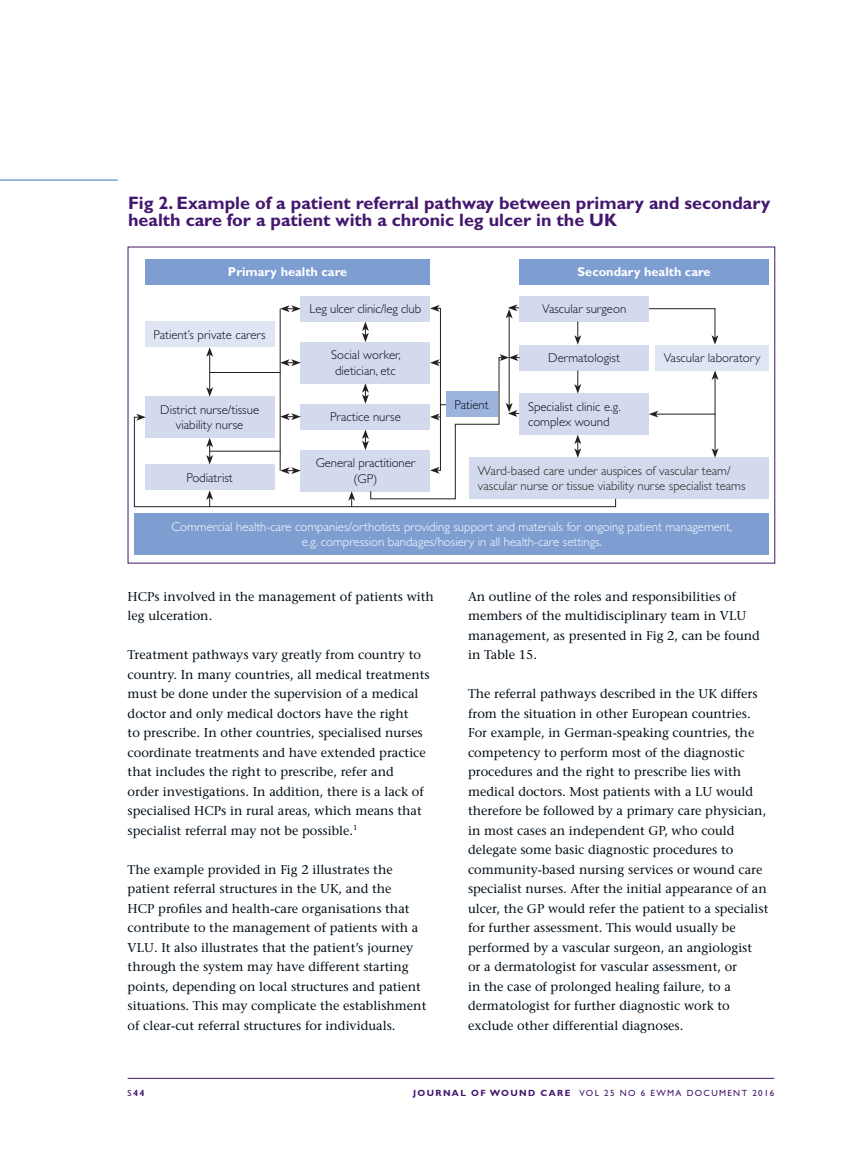
<style>
.page{position:relative;width:851px;height:1149px;background:#fff}
.page>*{position:absolute;margin:0;border:0;box-sizing:border-box;transform-origin:0 0}
.Table_header{font:700 18px/16.5px "Gill Sans Std";color:#43176e}
.Body_Text{font:500 12.75px/19.5px "Stone Serif Std";color:#010e18}
.Table_Body{font:300 12.75px/15.3px "Gill Sans Std";color:#010e18}
.Table_Body-2{font:300 12.75px/15.3px "Gill Sans Std";color:#fff;text-align:center}
.Table_Body-3{font:300 12.75px/15.3px "Gill Sans Std";color:#231f20}
.Table_Bold{font:700 12.75px "Gill Sans Std";color:#fff}
.t1{font:9px "Gill Sans Std";letter-spacing:.15em;color:#43176e}
.t2{font:700 9px "Gill Sans Std";color:#43176e}
.s1{font-weight:400}
.s2{font-weight:700}
</style>
<div class="page">
<hr style="left:128px;top:1077px;width:646px;height:1px;background:#43176e">
<hr style="left:0;top:179px;width:118px;height:2px;background:#7e9ed2">
<svg style="left:641px;top:308px;width:77px;height:36px"></svg>
<div style="left:145px;top:258px;width:285px;height:26px;background:#7e9ed2"></div>
<div style="left:519px;top:258px;width:249px;height:26px;background:#7e9ed2"></div>
<div style="left:519px;top:296px;width:129px;height:25px;background:#d4daee"></div>
<div style="left:519px;top:344px;width:129px;height:26px;background:#d4daee"></div>
<div style="left:655px;top:344px;width:113px;height:26px;background:#dfe5f3"></div>
<div style="left:519px;top:393px;width:129px;height:41px;background:#d4daee"></div>
<div style="left:469px;top:457px;width:299px;height:41px;background:#d4daee"></div>
<div style="left:134px;top:513px;width:634px;height:41px;background:#7e9ed2"></div>
<div style="left:301px;top:296px;width:129px;height:25px;background:#d4daee"></div>
<div style="left:145px;top:321px;width:129px;height:26px;background:#dfe5f3"></div>
<div style="left:145px;top:396px;width:129px;height:41px;background:#d4daee"></div>
<div style="left:301px;top:342px;width:129px;height:41px;background:#d4daee"></div>
<div style="left:301px;top:403px;width:129px;height:26px;background:#d4daee"></div>
<svg style="left:362px;top:321px;width:7px;height:21px"></svg>
<hr style="left:508px;top:316px;width:1px;height:89px;background:#231f20">
<svg style="left:506px;top:304px;width:13px;height:14px"></svg>
<svg style="left:281px;top:305px;width:20px;height:7px"></svg>
<svg style="left:281px;top:359px;width:20px;height:7px"></svg>
<svg style="left:282px;top:413px;width:19px;height:3px"></svg>
<hr style="left:209px;top:354px;width:1px;height:35px;background:#231f20">
<svg style="left:206px;top:387px;width:7px;height:9px"></svg>
<svg style="left:206px;top:347px;width:7px;height:9px"></svg>
<svg style="left:574px;top:321px;width:7px;height:23px"></svg>
<svg style="left:574px;top:370px;width:7px;height:23px"></svg>
<hr style="left:714px;top:413px;width:1px;height:37px;background:#231f20">
<svg style="left:711px;top:448px;width:7px;height:9px"></svg>
<hr style="left:280px;top:308px;width:1px;height:162px;background:#231f20">
<svg style="left:648px;top:370px;width:70px;height:47px"></svg>
<div style="left:436px;top:308px;width:5px;height:162px;border:1px solid #231f20"></div>
<svg style="left:430px;top:305px;width:9px;height:7px"></svg>
<svg style="left:134px;top:416px;width:482px;height:91px"></svg>
<svg style="left:136px;top:413px;width:10px;height:7px"></svg>
<hr style="left:210px;top:372px;width:70px;height:1px;background:#231f20">
<hr style="left:210px;top:450px;width:70px;height:1px;background:#231f20">
<svg style="left:362px;top:354px;width:169px;height:145px"></svg>
<p class="Table_header" style="left:128px;top:195px;width:643px">Fig 2. Example of a patient referral pathway between primary and secondary health care for a patient with a chronic leg ulcer in the UK</p>
<p class="Table_Bold" style="left:228px;top:264px;width:121px">Primary health care</p>
<p class="Table_Bold" style="left:577px;top:264px;width:134px">Secondary health care</p>
<p class="Table_Body" style="left:542px;top:301px;width:86px">Vascular surgeon</p>
<p class="Table_Body" style="left:548px;top:350px;width:73px">Dermatologist</p>
<p class="Table_Body" style="left:663px;top:350px;width:98px">Vascular laboratory</p>
<p class="Table_Body" style="left:528px;top:399px;width:94px">Specialist clinic e.g. complex wound</p>
<p class="Table_Body-3" style="left:478px;top:463px;width:269px">Ward-based care under auspices of vascular team/ vascular nurse or tissue viability nurse specialist teams</p>
<p class="Table_Body-2" style="left:171px;top:519px;width:562px">Commercial health-care companies/orthotists providing support and materials for ongoing patient management, e.g. compression bandages/hosiery in all health-care settings.</p>
<p class="Table_Body" style="left:309px;top:301px;width:113px">Leg ulcer clinic/leg club</p>
<p class="Table_Body" style="left:153px;top:327px;width:114px">Patient’s private carers</p>
<p class="Table_Body" style="left:331px;top:347px;width:71px">Social worker, dietician, etc</p>
<p class="Table_Body" style="left:330px;top:409px;width:72px">Practice nurse</p>
<p class="Table_Body" style="left:316px;top:455px;width:100px;text-align:center">General practitioner (GP)</p>
<p class="Table_Body" style="left:454px;top:397px;width:36px">Patient</p>
<p class="Table_Body" style="left:160px;top:402px;width:100px;text-align:center">District nurse/tissue viability nurse</p>
<p class="Table_Body" style="left:186px;top:470px;width:48px">Podiatrist</p>
<p class="Body_Text" style="left:128px;top:586px;width:308px">HCPs involved in the management of patients with leg ulceration.</p>
<p class="Body_Text" style="left:128px;top:644px;width:303px">Treatment pathways vary greatly from country to country. In many countries, all medical treatments must be done under the supervision of a medical doctor and only medical doctors have the right<br>to prescribe. In other countries, specialised nurses coordinate treatments and have extended practice that includes the right to prescribe, refer and<br>order investigations. In addition, there is a lack of specialised HCPs in rural areas, which means that specialist referral may not be possible.<sup>1</sup></p>
<p class="Body_Text" style="left:128px;top:859px;width:300px">The example provided in Fig 2 illustrates the patient referral structures in the UK, and the<br>HCP profiles and health-care organisations that contribute to the management of patients with a VLU. It also illustrates that the patient’s journey through the system may have different starting points, depending on local structures and patient situations. This may complicate the establishment of clear-cut referral structures for individuals.</p>
<p class="Body_Text" style="left:468px;top:586px;width:293px">An outline of the roles and responsibilities of members of the multidisciplinary team in VLU management, as presented in Fig 2, can be found in Table 15.</p>
<p class="Body_Text" style="left:468px;top:683px;width:302px">The referral pathways described in the UK differs from the situation in other European countries.<br>For example, in German-speaking countries, the competency to perform most of the diagnostic procedures and the right to prescribe lies with medical doctors. Most patients with a LU would therefore be followed by a primary care physician, in most cases an independent GP, who could delegate some basic diagnostic procedures to community-based nursing services or wound care specialist nurses. After the initial appearance of an ulcer, the GP would refer the patient to a specialist for further assessment. This would usually be performed by a vascular surgeon, an angiologist<br>or a dermatologist for vascular assessment, or<br>in the case of prolonged healing failure, to a dermatologist for further diagnostic work to exclude other differential diagnoses.</p>
<p class="t2" style="left:128px;top:1086px;width:18px"><span class="s1">S</span>44</p>
<p class="t1" style="left:413px;top:1086px;width:362px"><span class="s2">JOURNAL OF WOUND CARE</span> VOL 25 NO 6 EWMA DOCUMENT 2016</p>
</div>
